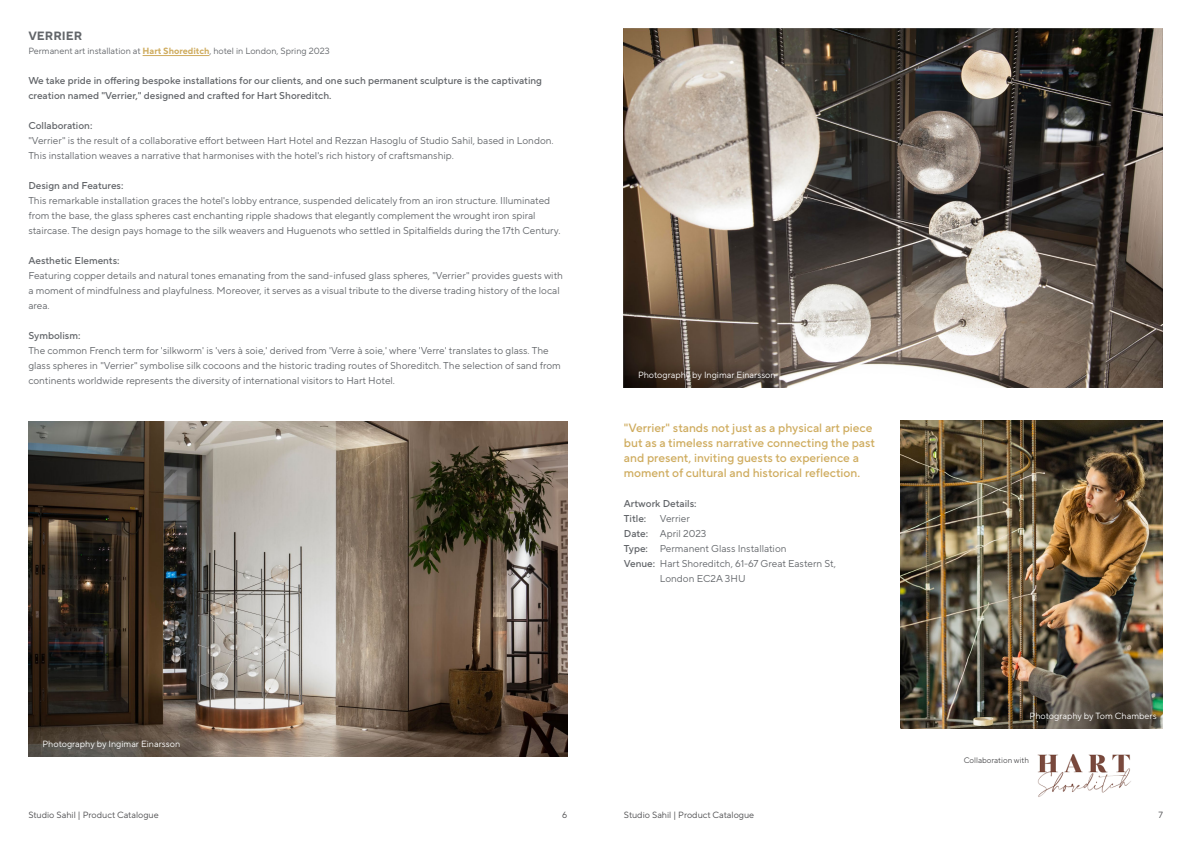
<style>
.page{position:relative;width:1191px;height:842px;background:#fff}
.page>*{position:absolute;margin:0;border:0;box-sizing:border-box;transform-origin:0 0}
.t1{font:500 12px/15px "TT Norms Pro";color:#cfac5f}
.t2{font:700 12px "TT Norms Pro";color:#626569}
.t3{font:10px/15px "TT Norms Pro";color:#626569}
.t4{font:500 10px/15px "TT Norms Pro";color:#626569}
.t5{font:9px "TT Norms Pro";color:#fff}
.t6{font:9px "TT Norms Pro";color:#626569}
.t7{font:9px "TT Norms Pro";color:#4d4d4f}
.t8{font:8px "TT Norms Pro";color:#4d4d4f}
.s1{font-weight:700;color:#cfac5f}
.s2{font-weight:500}
</style>
<div class="page">
<img style="left:624px;top:28px;width:538px;height:360px">
<hr style="left:143px;top:55px;width:66px;height:1px;background:#cfac5f">
<img style="left:1037px;top:754px;width:94px;height:43px">
<img style="left:900px;top:421px;width:262px;height:308px">
<img style="left:28px;top:421px;width:539px;height:336px">
<p class="t2" style="left:28px;top:27px;width:56px">VERRIER</p>
<p class="t6" style="left:28px;top:44px;width:303px">Permanent art installation at <span class="s1">Hart Shoreditch</span>, hotel in London, Spring 2023</p>
<p class="t4" style="left:28px;top:73px;width:515px">We take pride in offering bespoke installations for our clients, and one such permanent sculpture is the captivating creation named "Verrier," designed and crafted for Hart Shoreditch.</p>
<p class="t4" style="left:28px;top:118px;width:66px">Collaboration:</p>
<p class="t3" style="left:28px;top:133px;width:527px">"Verrier" is the result of a collaborative effort between Hart Hotel and Rezzan Hasoglu of Studio Sahil, based in London.<br>This installation weaves a narrative that harmonises with the hotel's rich history of craftsmanship.</p>
<p class="t4" style="left:28px;top:178px;width:97px">Design and Features:</p>
<p class="t3" style="left:28px;top:193px;width:533px">This remarkable installation graces the hotel's lobby entrance, suspended delicately from an iron structure. Illuminated from the base, the glass spheres cast enchanting ripple shadows that elegantly complement the wrought iron spiral staircase. The design pays homage to the silk weavers and Huguenots who settled in Spitalfields during the 17th Century.</p>
<p class="t4" style="left:28px;top:253px;width:93px">Aesthetic Elements:</p>
<p class="t3" style="left:28px;top:268px;width:536px">Featuring copper details and natural tones emanating from the sand-infused glass spheres, "Verrier" provides guests with a moment of mindfulness and playfulness. Moreover, it serves as a visual tribute to the diverse trading history of the local area.</p>
<p class="t4" style="left:28px;top:328px;width:54px">Symbolism:</p>
<p class="t3" style="left:28px;top:343px;width:534px">The common French term for 'silkworm' is 'vers à soie,' derived from 'Verre à soie,' where 'Verre' translates to glass. The glass spheres in "Verrier" symbolise silk cocoons and the historic trading routes of Shoreditch. The selection of sand from continents worldwide represents the diversity of international visitors to Hart Hotel.</p>
<p class="t5" style="left:638px;top:368px;width:139px">Photography by Ingimar Einarsson</p>
<p class="t1" style="left:624px;top:421px;width:253px">"Verrier" stands not just as a physical art piece but as a timeless narrative connecting the past and present, inviting guests to experience a moment of cultural and historical reflection.</p>
<p class="t4" style="left:624px;top:496px;width:74px">Artwork Details:<br>Title:</p>
<p class="t3" style="left:660px;top:511px;width:31px">Verrier</p>
<p class="t3" style="left:624px;top:526px;width:84px"><span class="s2">Date:</span> April 2023</p>
<p class="t3" style="left:624px;top:541px;width:164px"><span class="s2">Type:</span> Permanent Glass Installation</p>
<p class="t3" style="left:624px;top:556px;width:214px"><span class="s2">Venue:</span> Hart Shoreditch, 61-67 Great Eastern St,</p>
<p class="t3" style="left:660px;top:571px;width:87px">London EC2A 3HU</p>
<p class="t5" style="left:43px;top:737px;width:139px">Photography by Ingimar Einarsson</p>
<p class="t5" style="left:1029px;top:709px;width:129px">Photography by Tom Chambers</p>
<p class="t8" style="left:963px;top:754px;width:67px">Collaboration with</p>
<p class="t7" style="left:28px;top:808px;width:132px">Studio Sahil | Product Catalogue</p>
<p class="t7" style="left:562px;top:808px;width:7px">6</p>
<p class="t7" style="left:624px;top:808px;width:132px">Studio Sahil | Product Catalogue</p>
<p class="t7" style="left:1158px;top:808px;width:6px">7</p>
</div>
